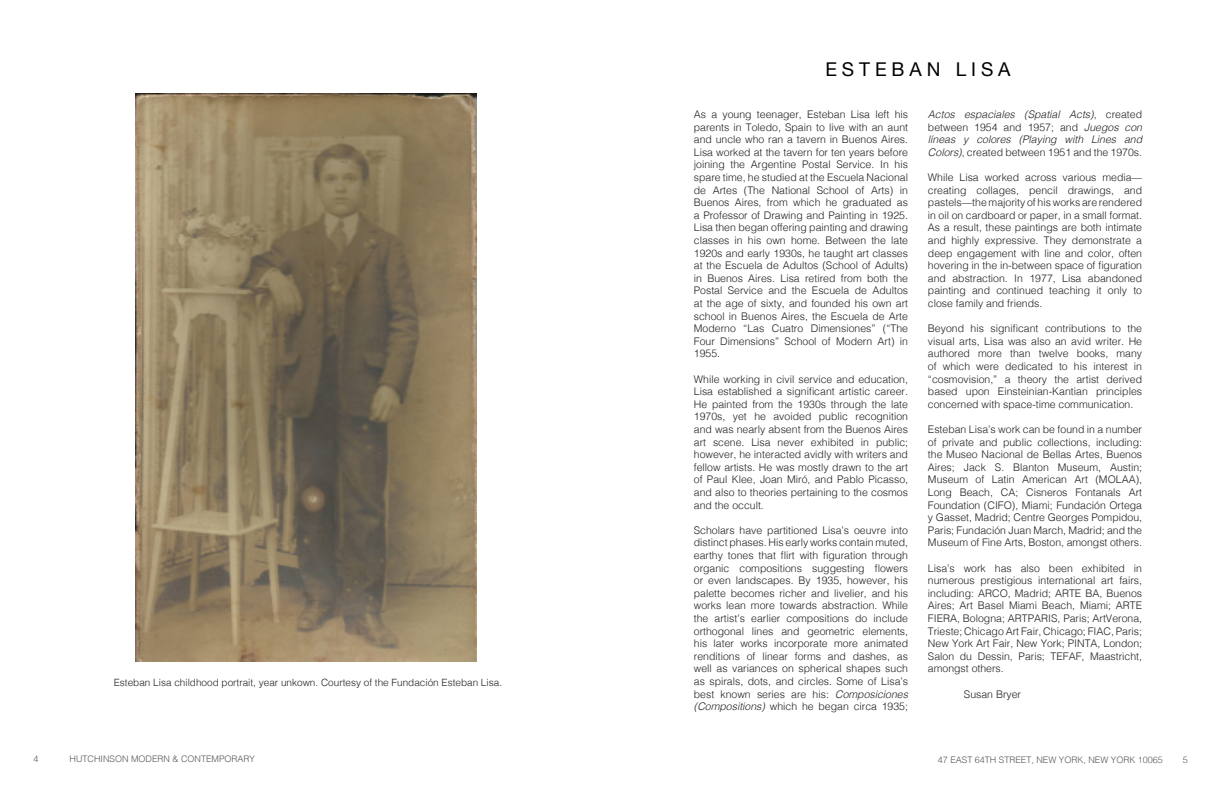
<style>
.page{position:relative;width:1224px;height:792px;background:#fff}
.page>*{position:absolute;margin:0;border:0;box-sizing:border-box;transform-origin:0 0}
.Paragraph_Style_1{font:19px "Helvetica Neue";letter-spacing:.26em;color:#000}
.t1{font:300 10.5px/12.6px "Helvetica";color:#231f20;text-align:justify}
.t2{font:italic 300 10.5px/12.6px "Helvetica";color:#231f20;text-align:justify}
.t3{font:300 10px "Helvetica";color:#231f20}
.Page_Numbers_-_Right{font:300 9px "Helvetica";color:#57585a}
.Page_Numbers_-_Left{font:300 9px "Helvetica";color:#57585a}
.s1{font-style:italic}
.s2{font-style:normal}
</style>
<div class="page">
<img style="left:135px;top:94px;width:342px;height:567px">
<p class="t3" style="left:114px;top:674px;width:390px">Esteban Lisa childhood portrait, year unkown. Courtesy of the Fundación Esteban Lisa.</p>
<p class="Paragraph_Style_1" style="left:825px;top:55px;width:187px">ESTEBAN LISA</p>
<p class="t1" style="left:694px;top:107px;width:216px">As a young teenager, Esteban Lisa left his parents in Toledo, Spain to live with an aunt and uncle who ran a tavern in Buenos Aires.<br>Lisa worked at the tavern for ten years before joining the Argentine Postal Service. In his spare time, he studied at the Escuela Nacional de Artes (The National School of Arts) in Buenos Aires, from which he graduated as a Professor of Drawing and Painting in 1925.<br>Lisa then began offering painting and drawing classes in his own home. Between the late 1920s and early 1930s, he taught art classes at the Escuela de Adultos (School of Adults) in Buenos Aires. Lisa retired from both the Postal Service and the Escuela de Adultos at the age of sixty, and founded his own art school in Buenos Aires, the Escuela de Arte Moderno “Las Cuatro Dimensiones” (“The Four Dimensions” School of Modern Art) in 1955.</p>
<p class="t1" style="left:694px;top:372px;width:216px">While working in civil service and education, Lisa established a significant artistic career.<br>He painted from the 1930s through the late 1970s, yet he avoided public recognition and was nearly absent from the Buenos Aires art scene. Lisa never exhibited in public; however, he interacted avidly with writers and fellow artists. He was mostly drawn to the art of Paul Klee, Joan Miró, and Pablo Picasso, and also to theories pertaining to the cosmos and the occult.</p>
<p class="t1" style="left:694px;top:523px;width:216px">Scholars have partitioned Lisa’s oeuvre into distinct phases. His early works contain muted, earthy tones that flirt with figuration through organic compositions suggesting flowers or even landscapes. By 1935, however, his palette becomes richer and livelier, and his works lean more towards abstraction. While the artist’s earlier compositions do include orthogonal lines and geometric elements, his later works incorporate more animated renditions of linear forms and dashes, as well as variances on spherical shapes such as spirals, dots, and circles. Some of Lisa’s best known series are his: <span class="s1">Composiciones (Compositions)</span> which he began circa 1935;</p>
<p class="t2" style="left:928px;top:107px;width:216px">Actos espaciales (Spatial Acts)<span class="s2">, created between 1954 and 1957; and</span> Juegos con líneas y colores (Playing with Lines and Colors)<span class="s2">, created between 1951 and the 1970s.</span></p>
<p class="t1" style="left:928px;top:170px;width:216px">While Lisa worked across various media— creating collages, pencil drawings, and pastels—the majority of his works are rendered in oil on cardboard or paper, in a small format.<br>As a result, these paintings are both intimate and highly expressive. They demonstrate a deep engagement with line and color, often hovering in the in-between space of figuration and abstraction. In 1977, Lisa abandoned painting and continued teaching it only to close family and friends.</p>
<p class="t1" style="left:928px;top:321px;width:216px">Beyond his significant contributions to the visual arts, Lisa was also an avid writer. He authored more than twelve books, many of which were dedicated to his interest in “cosmovision,” a theory the artist derived based upon Einsteinian-Kantian principles concerned with space-time communication.</p>
<p class="t1" style="left:928px;top:422px;width:216px">Esteban Lisa’s work can be found in a number of private and public collections, including: the Museo Nacional de Bellas Artes, Buenos Aires; Jack S. Blanton Museum, Austin; Museum of Latin American Art (MOLAA), Long Beach, CA; Cisneros Fontanals Art Foundation (CIFO), Miami; Fundación Ortega y Gasset, Madrid; Centre Georges Pompidou, Paris; Fundación Juan March, Madrid; and the Museum of Fine Arts, Boston, amongst others.</p>
<p class="t1" style="left:928px;top:561px;width:216px">Lisa’s work has also been exhibited in numerous prestigious international art fairs, including: ARCO, Madrid; ARTE BA, Buenos Aires; Art Basel Miami Beach, Miami; ARTE FIERA, Bologna; ARTPARIS, Paris; ArtVerona, Trieste; Chicago Art Fair, Chicago; FIAC, Paris; New York Art Fair, New York; PINTA, London; Salon du Dessin, Paris; TEFAF, Maastricht, amongst others.</p>
<p class="t1" style="left:964px;top:687px;width:59px">Susan Bryer</p>
<p class="Page_Numbers_-_Left" style="left:34px;top:752px;width:7px">4</p>
<p class="Page_Numbers_-_Left" style="left:70px;top:752px;width:187px">HUTCHINSON MODERN &amp; CONTEMPORARY</p>
<p class="Page_Numbers_-_Right" style="left:938px;top:752px;width:227px">47 EAST 64TH STREET, NEW YORK, NEW YORK 10065</p>
<p class="Page_Numbers_-_Right" style="left:1183px;top:752px;width:7px">5</p>
</div>
